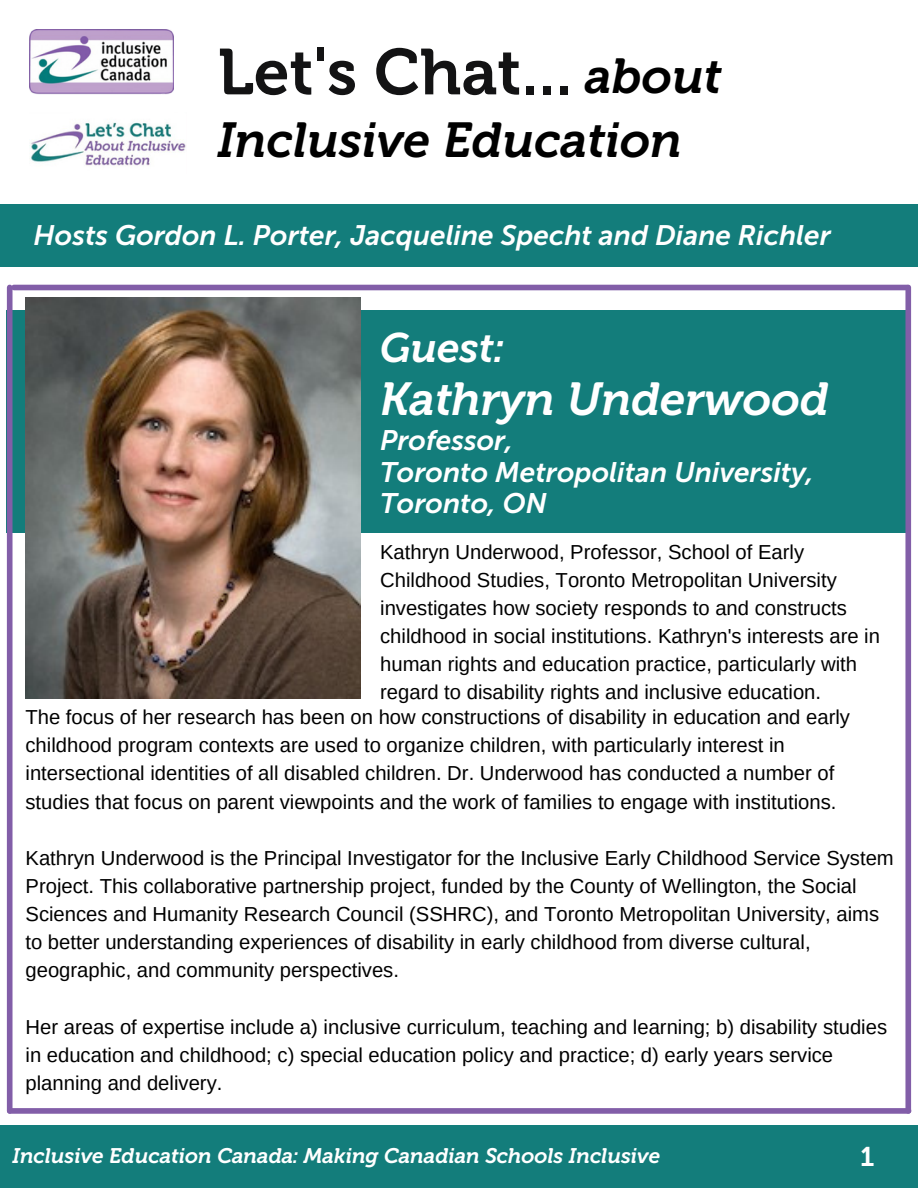
<style>
.page{position:relative;width:918px;height:1188px;background:#fff}
.page>*{position:absolute;margin:0;border:0;box-sizing:border-box;transform-origin:0 0}
.t1{font:64.5px "Museo 700";color:#131314}
.t2{font:italic 48.9px "Museo 700";color:#000}
.t3{font:italic 46.05px "Museo 700";color:#fff}
.t4{font:italic 41.1px "Museo 700";color:#fff}
.t5{font:italic 28.2px/31.5px "Museo Sans 700";color:#fff}
.t6{font:italic 28.05px "Museo Sans 700";color:#fff}
.t7{font:27px "Museo 700";color:#fff}
.t8{font:italic 21px "Museo 700";color:#fff}
.t9{font:20.25px/28.2px "Arimo";color:#000}
.s1{font-style:italic;font-size:48.9px;color:#000}
</style>
<div class="page">
<div style="left:7px;top:311px;width:901px;height:222px;background:#137d7b"></div>
<div style="left:10px;top:1108px;width:899px;height:6px;background:#825ea8"></div>
<div style="left:14px;top:285px;width:893px;height:5px;background:#825ea8"></div>
<div style="left:7px;top:287px;width:6px;height:824px;background:#825ea8"></div>
<div style="left:905px;top:287px;width:6px;height:824px;background:#825ea8"></div>
<div style="left:0;top:204px;width:918px;height:63px;background:#137d7b"></div>
<div style="left:0;top:1125px;width:918px;height:63px;background:#137d7b"></div>
<img style="left:26px;top:297px;width:335px;height:402px">
<img style="left:30px;top:122px;width:156px;height:44px">
<img style="left:30px;top:29px;width:144px;height:65px">
<h1 class="t1" style="left:218px;top:34px;width:506px">Let's Chat... <span class="s1">about</span></h1>
<h2 class="t2" style="left:218px;top:111px;width:466px">Inclusive Education</h2>
<h3 class="t6" style="left:34px;top:218px;width:799px">Hosts Gordon L. Porter, Jacqueline Specht and Diane Richler</h3>
<h3 class="t4" style="left:380px;top:323px;width:125px">Guest:</h3>
<h3 class="t3" style="left:380px;top:372px;width:450px">Kathryn Underwood</h3>
<h3 class="t5" style="left:380px;top:425px;width:435px">Professor,<br>Toronto Metropolitan University,<br>Toronto, ON</h3>
<p class="t9" style="left:380px;top:537px;width:501px">Kathryn Underwood, Professor, School of Early Childhood Studies, Toronto Metropolitan University investigates how society responds to and constructs childhood in social institutions. Kathryn's interests are in human rights and education practice, particularly with regard to disability rights and inclusive education.</p>
<p class="t9" style="left:26px;top:703px;width:826px">The focus of her research has been on how constructions of disability in education and early childhood program contexts are used to organize children, with particularly interest in intersectional identities of all disabled children. Dr. Underwood has conducted a number of studies that focus on parent viewpoints and the work of families to engage with institutions.</p>
<p class="t9" style="left:26px;top:844px;width:870px">Kathryn Underwood is the Principal Investigator for the Inclusive Early Childhood Service System Project. This collaborative partnership project, funded by the County of Wellington, the Social Sciences and Humanity Research Council (SSHRC), and Toronto Metropolitan University, aims to better understanding experiences of disability in early childhood from diverse cultural, geographic, and community perspectives.</p>
<p class="t9" style="left:26px;top:1012px;width:863px">Her areas of expertise include a) inclusive curriculum, teaching and learning; b) disability studies in education and childhood; c) special education policy and practice; d) early years service planning and delivery.</p>
<p class="t8" style="left:13px;top:1144px;width:649px">Inclusive Education Canada: Making Canadian Schools Inclusive</p>
<h3 class="t7" style="left:860px;top:1141px;width:16px">1</h3>
</div>
